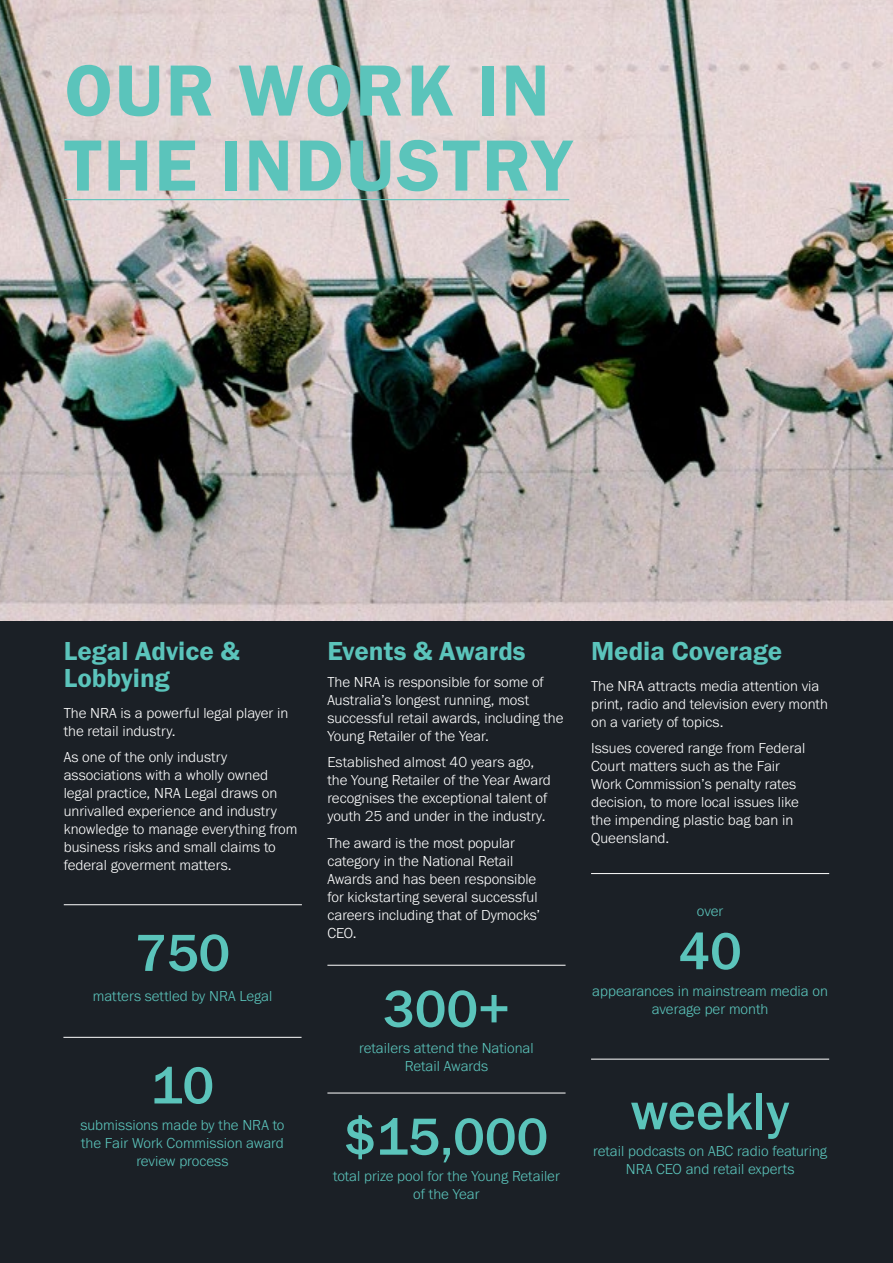
<style>
.page{position:relative;width:893px;height:1263px;background:#fff}
.page>*{position:absolute;margin:0;border:0;box-sizing:border-box;transform-origin:0 0}
.t1{font:600 75px/75px "Franklin Gothic";letter-spacing:.03em;color:#5bc4bb}
.t2{font:500 54px "Franklin Gothic URW";color:#5bc4bb}
.t3{font:27px/27px "Franklin Gothic URW Dem";color:#5bc4bb}
.t4{font:300 15px/18px "Franklin Gothic URW";color:#fff}
.t5{font:300 15px/18px "Franklin Gothic URW";color:#5bc4bb;text-align:center}
</style>
<div class="page">
<div style="left:0;top:580px;width:893px;height:683px;background:#1b2026"></div>
<img style="left:0;top:0;width:893px;height:621px">
<hr style="left:65px;top:199px;width:504px;height:1px;background:#5bc4bb">
<hr style="left:327px;top:965px;width:239px;height:1px;background:#fff">
<hr style="left:64px;top:904px;width:238px;height:1px;background:#fff">
<hr style="left:63px;top:1037px;width:239px;height:1px;background:#fff">
<hr style="left:591px;top:873px;width:238px;height:1px;background:#fff">
<hr style="left:591px;top:1059px;width:238px;height:1px;background:#fff">
<hr style="left:327px;top:1093px;width:239px;height:1px;background:#fff">
<h1 class="t1" style="left:65px;top:54px;width:508px">OUR WORK IN<br>THE INDUSTRY</h1>
<h3 class="t3" style="left:64px;top:637px;width:178px">Legal Advice &amp;<br>Lobbying</h3>
<p class="t4" style="left:64px;top:704px;width:226px">The NRA is a powerful legal player in the retail industry.</p>
<p class="t4" style="left:64px;top:748px;width:235px">As one of the only industry associations with a wholly owned legal practice, NRA Legal draws on unrivalled experience and industry knowledge to manage everything from business risks and small claims to federal goverment matters.</p>
<h2 class="t2" style="left:135px;top:919px;width:97px">750</h2>
<p class="t5" style="left:93px;top:987px;width:181px">matters settled by NRA Legal</p>
<h2 class="t2" style="left:151px;top:1052px;width:65px">10</h2>
<p class="t5" style="left:80px;top:1116px;width:206px">submissions made by the NRA to the Fair Work Commission award review process</p>
<h3 class="t3" style="left:327px;top:637px;width:200px">Events &amp; Awards</h3>
<p class="t4" style="left:327px;top:672px;width:238px">The NRA is responsible for some of Australia’s longest running, most successful retail awards, including the Young Retailer of the Year.</p>
<p class="t4" style="left:327px;top:753px;width:225px">Established almost 40 years ago, the Young Retailer of the Year Award recognises the exceptional talent of youth 25 and under in the industry.</p>
<p class="t4" style="left:327px;top:833px;width:214px">The award is the most popular category in the National Retail<br>Awards and has been responsible for kickstarting several successful careers including that of Dymocks’<br>CEO.</p>
<h2 class="t2" style="left:383px;top:975px;width:128px">300+</h2>
<p class="t5" style="left:359px;top:1039px;width:176px">retailers attend the National<br>Retail Awards</p>
<h2 class="t2" style="left:345px;top:1103px;width:205px">$15,000</h2>
<p class="t5" style="left:333px;top:1167px;width:228px">total prize pool for the Young Retailer of the Year</p>
<h3 class="t3" style="left:591px;top:637px;width:193px">Media Coverage</h3>
<p class="t4" style="left:591px;top:677px;width:238px">The NRA attracts media attention via print, radio and television every month on a variety of topics.</p>
<p class="t4" style="left:591px;top:739px;width:216px">Issues covered range from Federal<br>Court matters such as the Fair<br>Work Commission’s penalty rates decision, to more local issues like the impending plastic bag ban in<br>Queensland.</p>
<p class="t5" style="left:697px;top:901px;width:28px">over</p>
<h2 class="t2" style="left:678px;top:918px;width:65px">40</h2>
<p class="t5" style="left:592px;top:981px;width:237px">appearances in mainstream media on average per month</p>
<h2 class="t2" style="left:631px;top:1078px;width:161px">weekly</h2>
<p class="t5" style="left:593px;top:1141px;width:235px">retail podcasts on ABC radio featuring<br>NRA CEO and retail experts</p>
</div>
